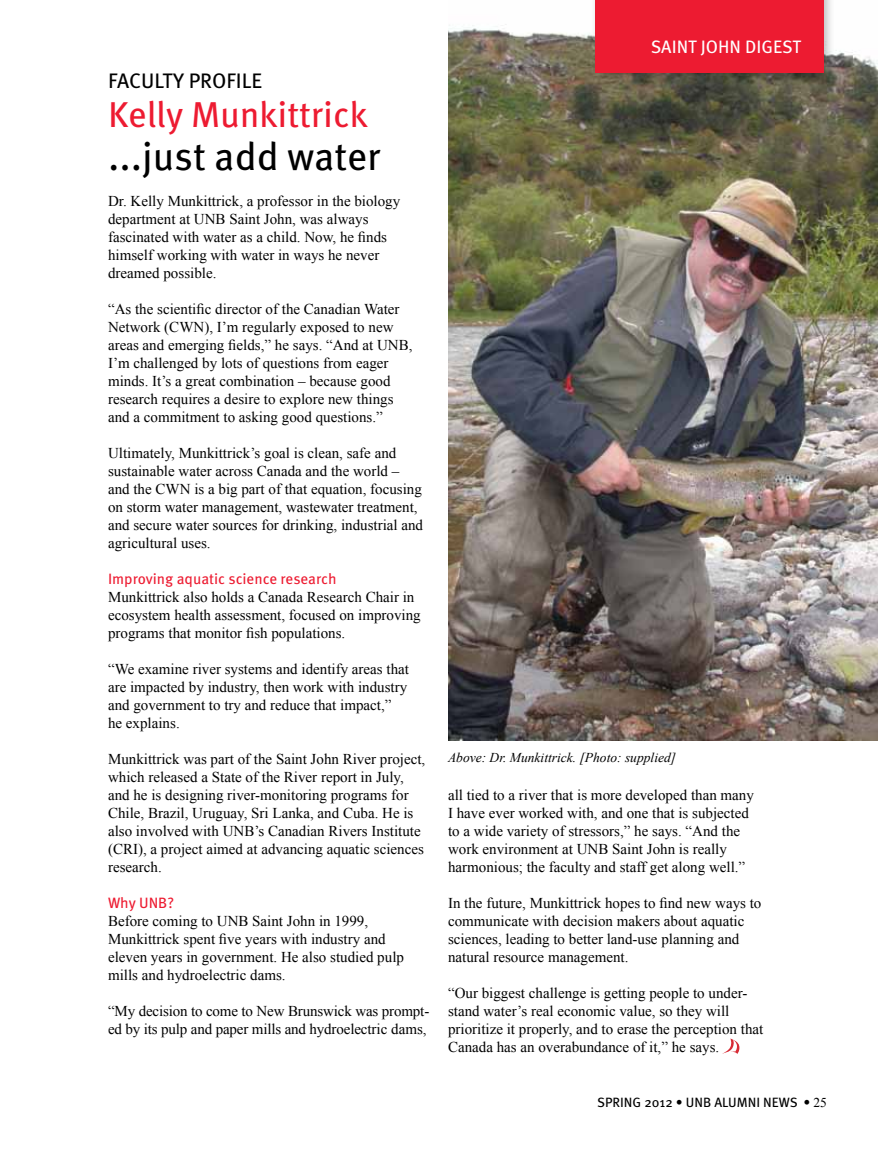
<style>
.page{position:relative;width:878px;height:1161px;background:#fff}
.page>*{position:absolute;margin:0;border:0;box-sizing:border-box;transform-origin:0 0}
.t1{font:39px "Meta OT";color:#000}
.t2{font:36px "Meta OT";letter-spacing:-.005em;color:#ed1b31}
.t3{font:21px "Meta OT";color:#000}
.t4{font:18px "Meta OT";color:#fff}
.t5{font:15px/18px "Times New Roman";color:#000}
.t6{font:15px "Meta OT";color:#ed1b31}
.t7{font:italic 13.5px "Times New Roman";color:#000}
.t8{font:13.5px "Meta OT";color:#000}
.s1{font-family:"Times New Roman"}
</style>
<div class="page">
<img style="left:448px;top:24px;width:430px;height:717px">
<div style="left:590px;top:0;width:245px;height:84px;background:#000;opacity:.25"></div>
<div style="left:596px;top:0;width:228px;height:72px;background:#ed1b31"></div>
<svg style="left:722px;top:1038px;width:18px;height:16px"></svg>
<h3 class="t3" style="left:108px;top:68px;width:156px">FACULTY PROFILE</h3>
<h2 class="t2" style="left:108px;top:92px;width:262px">Kelly Munkittrick</h2>
<h1 class="t1" style="left:108px;top:132px;width:274px">...just add water</h1>
<p class="t5" style="left:108px;top:192px;width:294px">Dr. Kelly Munkittrick, a professor in the biology department at UNB Saint John, was always fascinated with water as a child. Now, he finds himself working with water in ways he never dreamed possible.</p>
<p class="t5" style="left:108px;top:300px;width:306px">“As the scientific director of the Canadian Water Network (CWN), I’m regularly exposed to new areas and emerging fields,” he says. “And at UNB, I’m challenged by lots of questions from eager minds. It’s a great combination – because good research requires a desire to explore new things and a commitment to asking good questions.”</p>
<p class="t5" style="left:108px;top:444px;width:316px">Ultimately, Munkittrick’s goal is clean, safe and sustainable water across Canada and the world – and the CWN is a big part of that equation, focusing on storm water management, wastewater treatment, and secure water sources for drinking, industrial and agricultural uses.</p>
<p class="t6" style="left:108px;top:569px;width:230px">Improving aquatic science research</p>
<p class="t5" style="left:108px;top:588px;width:314px">Munkittrick also holds a Canada Research Chair in ecosystem health assessment, focused on improving programs that monitor fish populations.</p>
<p class="t5" style="left:108px;top:660px;width:302px">“We examine river systems and identify areas that are impacted by industry, then work with industry and government to try and reduce that impact,” he explains.</p>
<p class="t5" style="left:108px;top:750px;width:319px">Munkittrick was part of the Saint John River project, which released a State of the River report in July, and he is designing river-monitoring programs for Chile, Brazil, Uruguay, Sri Lanka, and Cuba. He is also involved with UNB’s Canadian Rivers Institute (CRI), a project aimed at advancing aquatic sciences research.</p>
<p class="t6" style="left:108px;top:893px;width:68px">Why UNB?</p>
<p class="t5" style="left:108px;top:912px;width:297px">Before coming to UNB Saint John in 1999, Munkittrick spent five years with industry and eleven years in government. He also studied pulp mills and hydroelectric dams.</p>
<p class="t5" style="left:108px;top:1002px;width:323px">“My decision to come to New Brunswick was prompt&shy;ed by its pulp and paper mills and hydroelectric dams,</p>
<p class="t4" style="left:651px;top:36px;width:152px">SAINT JOHN DIGEST</p>
<p class="t7" style="left:448px;top:748px;width:229px">Above: Dr. Munkittrick. [Photo: supplied]</p>
<p class="t5" style="left:448px;top:786px;width:307px">all tied to a river that is more developed than many I have ever worked with, and one that is subjected to a wide variety of stressors,” he says. “And the work environment at UNB Saint John is really harmonious; the faculty and staff get along well.”</p>
<p class="t5" style="left:448px;top:894px;width:315px">In the future, Munkittrick hopes to find new ways to communicate with decision makers about aquatic sciences, leading to better land-use planning and natural resource management.</p>
<p class="t5" style="left:448px;top:984px;width:317px">“Our biggest challenge is getting people to under&shy;stand water’s real economic value, so they will prioritize it properly, and to erase the perception that Canada has an overabundance of it,” he says.</p>
<p class="t8" style="left:597px;top:1094px;width:231px">SPRING 2012 • UNB ALUMNI NEWS • <span class="s1">25</span></p>
</div>
